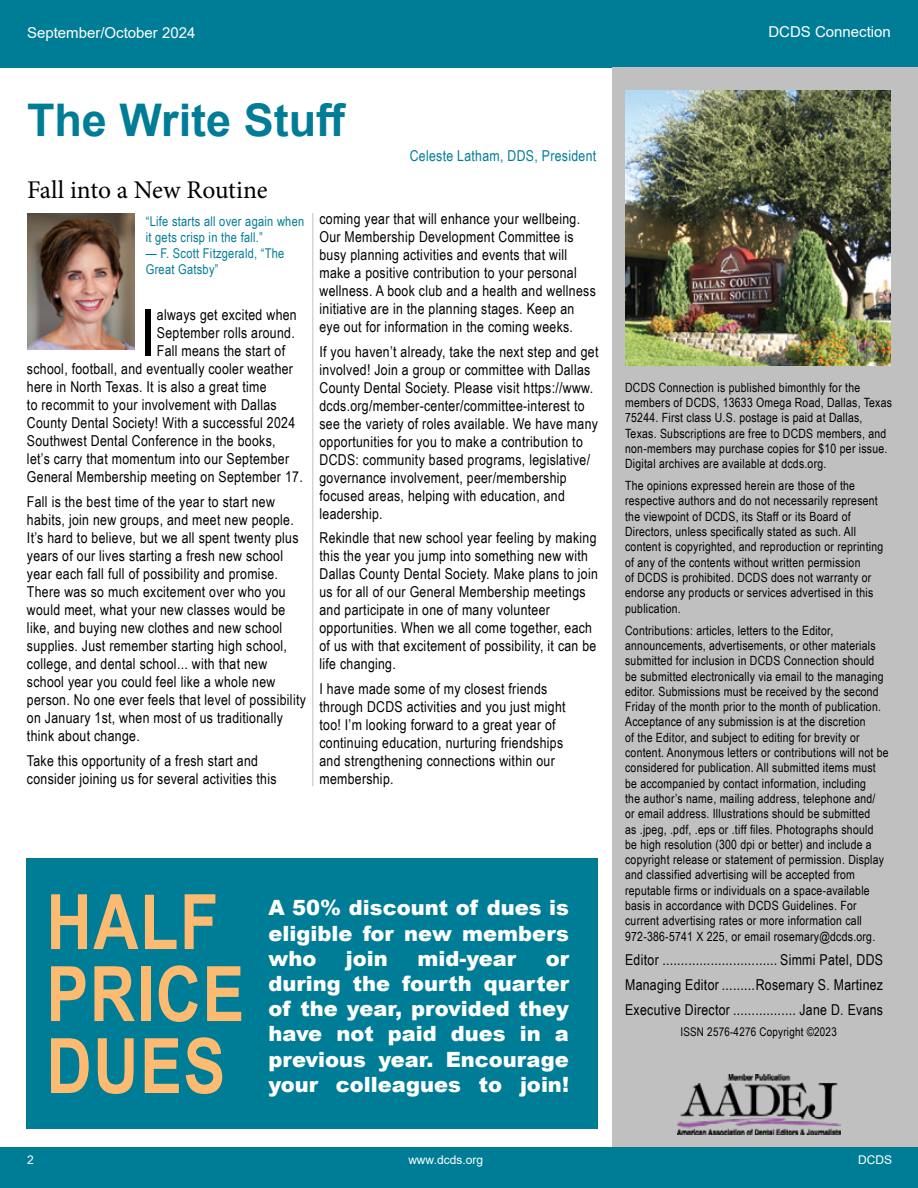
<style>
.page{position:relative;width:918px;height:1188px;background:#fff}
.page>*{position:absolute;margin:0;border:0;box-sizing:border-box;transform-origin:0 0}
.t1{font:700 76.5px/72px "Arial Narrow";letter-spacing:.02em;color:#fdba71}
.t2{font:65.25px "Arial Narrow";color:#000}
.t3{font:700 45px "Arial";color:#007d96}
.t4{font:25.5px "Minion Pro";color:#000}
.t5{font:900 21px/25.2px "Arial";color:#fff;text-align:justify}
.t6{font:15px/18px "Arial Narrow";letter-spacing:.02em;color:#000}
.t7{font:15px "Arial";color:#fff}
.t8{font:15px "Arial Narrow";letter-spacing:.02em;color:#007d96}
.t9{font:13.5px/16.2px "Arial Narrow";letter-spacing:.02em;color:#007d96}
.t10{font:12.75px/15.3px "Arial Narrow";letter-spacing:.02em;color:#000}
.t11{font:12px "Arial Narrow";letter-spacing:.02em;color:#000}
.t12{font:12px "Arial";color:#fff}
</style>
<div class="page">
<div style="left:0;top:0;width:918px;height:60px;background:#007d96"></div>
<div style="left:0;top:51px;width:918px;height:17px;background:#007d96"></div>
<div style="left:0;top:1148px;width:918px;height:40px;background:#007d96"></div>
<div style="left:612px;top:68px;width:306px;height:1080px;background:#c0c0c0"></div>
<img style="left:625px;top:91px;width:266px;height:274px">
<img style="left:678px;top:1074px;width:163px;height:60px">
<hr style="left:312px;top:213px;width:2px;height:573px;background:#d3d5d6">
<img style="left:27px;top:213px;width:108px;height:137px">
<div style="left:26px;top:858px;width:572px;height:271px;background:#007d96"></div>
<p class="t7" style="left:27px;top:22px;width:170px">September/October 2024</p>
<h3 class="t3" style="left:27px;top:89px;width:321px">The Write Stuff</h3>
<h3 class="t4" style="left:27px;top:173px;width:242px">Fall into a New Routine</h3>
<p class="t8" style="left:410px;top:145px;width:188px">Celeste Latham, DDS, President</p>
<p class="t9" style="left:146px;top:212px;width:160px">“Life starts all over again when it gets crisp in the fall.”</p>
<p class="t9" style="left:146px;top:245px;width:140px">— F. Scott Fitzgerald, “The<br>Great Gatsby”</p>
<h2 class="t2" style="left:141px;top:285px;width:16px">I</h2>
<p class="t6" style="left:157px;top:306px;width:141px">always get excited when</p>
<p class="t6" style="left:157px;top:324px;width:139px">September rolls around.</p>
<p class="t6" style="left:157px;top:342px;width:130px">Fall means the start of</p>
<p class="t6" style="left:27px;top:360px;width:268px">school, football, and eventually cooler weather</p>
<p class="t6" style="left:27px;top:378px;width:241px">here in North Texas. It is also a great time</p>
<p class="t6" style="left:27px;top:396px;width:251px">to recommit to your involvement with Dallas</p>
<p class="t6" style="left:27px;top:414px;width:270px">County Dental Society! With a successful 2024</p>
<p class="t6" style="left:27px;top:432px;width:250px">Southwest Dental Conference in the books,</p>
<p class="t6" style="left:27px;top:450px;width:264px">let’s carry that momentum into our September</p>
<p class="t6" style="left:27px;top:468px;width:277px">General Membership meeting on September 17.</p>
<p class="t6" style="left:27px;top:492px;width:280px">Fall is the best time of the year to start new habits, join new groups, and meet new people.<br>It’s hard to believe, but we all spent twenty plus years of our lives starting a fresh new school year each fall full of possibility and promise.<br>There was so much excitement over who you would meet, what your new classes would be like, and buying new clothes and new school supplies. Just remember starting high school, college, and dental school... with that new school year you could feel like a whole new person. No one ever feels that level of possibility on January 1st, when most of us traditionally think about change.</p>
<p class="t6" style="left:27px;top:751px;width:251px">Take this opportunity of a fresh start and consider joining us for several activities this</p>
<p class="t6" style="left:320px;top:209px;width:278px">coming year that will enhance your wellbeing.<br>Our Membership Development Committee is busy planning activities and events that will make a positive contribution to your personal wellness. A book club and a health and wellness initiative are in the planning stages. Keep an eye out for information in the coming weeks.</p>
<p class="t6" style="left:320px;top:342px;width:281px">If you haven’t already, take the next step and get involved! Join a group or committee with Dallas County Dental Society. Please visit https://www. dcds.org/member-center/committee-interest to see the variety of roles available. We have many opportunities for you to make a contribution to DCDS: community based programs, legislative/ governance involvement, peer/membership focused areas, helping with education, and leadership.</p>
<p class="t6" style="left:320px;top:529px;width:280px">Rekindle that new school year feeling by making this the year you jump into something new with Dallas County Dental Society. Make plans to join us for all of our General Membership meetings and participate in one of many volunteer opportunities. When we all come together, each of us with that excitement of possibility, it can be life changing.</p>
<p class="t6" style="left:320px;top:679px;width:248px">I have made some of my closest friends through DCDS activities and you just might too! I’m looking forward to a great year of continuing education, nurturing friendships and strengthening connections within our membership.</p>
<h1 class="t1" style="left:46px;top:882px;width:199px">HALF<br>PRICE<br>DUES</h1>
<h3 class="t5" style="left:268px;top:895px;width:302px">A 50% discount of dues is eligible for new members who</h3>
<h3 class="t5" style="left:346px;top:945px;width:44px">join</h3>
<h3 class="t5" style="left:417px;top:945px;width:100px">mid-year</h3>
<h3 class="t5" style="left:268px;top:945px;width:302px;text-indent:277px">or during the fourth quarter of the year, provided they have not paid dues in a previous year. Encourage your colleagues to join!</h3>
<p class="t7" style="left:768px;top:22px;width:124px">DCDS Connection</p>
<p class="t10" style="left:625px;top:379px;width:268px">DCDS Connection is published bimonthly for the members of DCDS, 13633 Omega Road, Dallas, Texas 75244. First class U.S. postage is paid at Dallas, Texas. Subscriptions are free to DCDS members, and non-members may purchase copies for $10 per issue.<br>Digital archives are available at dcds.org.</p>
<p class="t10" style="left:625px;top:478px;width:260px">The opinions expressed herein are those of the respective authors and do not necessarily represent the viewpoint of DCDS, its Staff or its Board of Directors, unless specifically stated as such. All content is copyrighted, and reproduction or reprinting of any of the contents without written permission<br>of DCDS is prohibited. DCDS does not warranty or endorse any products or services advertised in this publication.</p>
<p class="t10" style="left:625px;top:622px;width:265px">Contributions: articles, letters to the Editor, announcements, advertisements, or other materials submitted for inclusion in DCDS Connection should be submitted electronically via email to the managing editor. Submissions must be received by the second Friday of the month prior to the month of publication.<br>Acceptance of any submission is at the discretion<br>of the Editor, and subject to editing for brevity or content. Anonymous letters or contributions will not be considered for publication. All submitted items must be accompanied by contact information, including<br>the author’s name, mailing address, telephone and/<br>or email address. Illustrations should be submitted<br>as .jpeg, .pdf, .eps or .tiff files. Photographs should<br>be high resolution (300 dpi or better) and include a copyright release or statement of permission. Display and classified advertising will be accepted from reputable firms or individuals on a space-available basis in accordance with DCDS Guidelines. For current advertising rates or more information call 972-386-5741 X 225, or email rosemary@dcds.org.</p>
<p class="t6" style="left:625px;top:947px;width:260px;line-height:24.8px;text-align:justify">Editor ............................... Simmi Patel, DDS Managing Editor .........Rosemary S. Martinez Executive Director ................. Jane D. Evans</p>
<p class="t11" style="left:680px;top:1023px;width:158px">ISSN 2576-4276 Copyright ©2023</p>
<p class="t12" style="left:27px;top:1152px;width:8px">2</p>
<p class="t12" style="left:408px;top:1152px;width:76px">www.dcds.org</p>
<p class="t12" style="left:858px;top:1152px;width:35px">DCDS</p>
</div>
